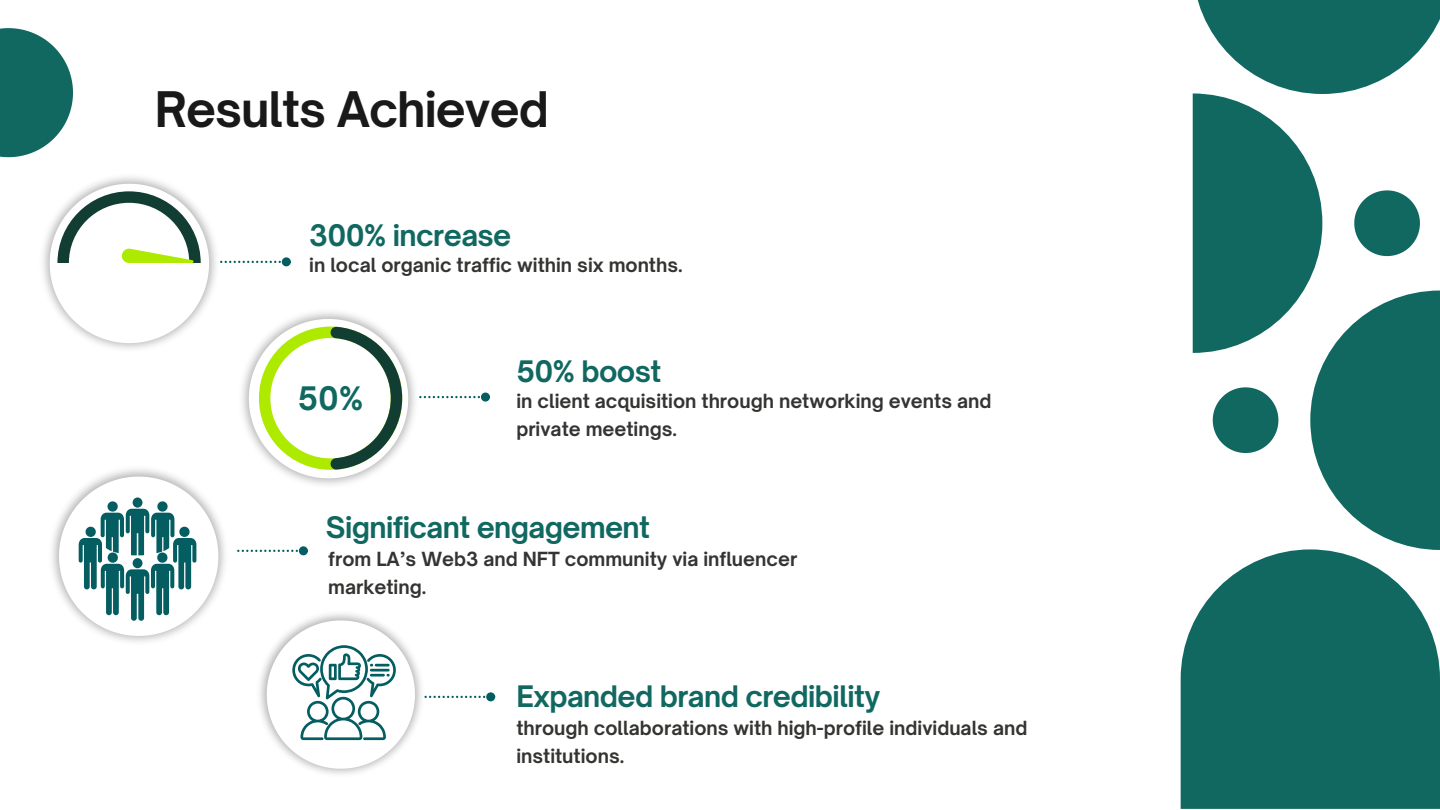
<style>
.page{position:relative;width:1440px;height:810px;background:#fff}
.page>*{position:absolute;margin:0;border:0;box-sizing:border-box;transform-origin:0 0}
.t1{font:700 46.9px "Open Sauce One";letter-spacing:-.02em;color:#191919}
.t2{font:700 31px "Open Sauce One";color:#106861}
.t3{font:700 28.4px "Open Sauce One";letter-spacing:-.02em;color:#106861}
.t4{font:700 18.7px/27.8px "Open Sauce One";color:#343432}
</style>
<div class="page">
<svg style="left:1181px;top:550px;width:259px;height:259px;background:#297771"></svg>
<svg style="left:220px;top:261px;width:61px;height:2px"></svg>
<div style="left:283px;top:259px;width:7px;height:6px;background:#035d61;border-radius:50%"></div>
<div style="left:282px;top:257px;width:9px;height:9px;border:2px solid #035d61;border-radius:50%"></div>
<svg style="left:50px;top:184px;width:159px;height:159px"></svg>
<svg style="left:249px;top:319px;width:159px;height:159px"></svg>
<svg style="left:0;top:28px;width:73px;height:129px"></svg>
<svg style="left:419px;top:396px;width:61px;height:2px"></svg>
<div style="left:482px;top:394px;width:7px;height:6px;background:#035d61;border-radius:50%"></div>
<div style="left:481px;top:393px;width:9px;height:9px;border:2px solid #035d61;border-radius:50%"></div>
<img style="left:52px;top:469px;width:173px;height:173px">
<svg style="left:59px;top:477px;width:159px;height:159px"></svg>
<svg style="left:237px;top:550px;width:61px;height:2px"></svg>
<div style="left:300px;top:547px;width:7px;height:7px;background:#035d61;border-radius:50%"></div>
<div style="left:299px;top:546px;width:9px;height:9px;border:2px solid #035d61;border-radius:50%"></div>
<svg style="left:267px;top:620px;width:148px;height:149px"></svg>
<svg style="left:425px;top:696px;width:60px;height:2px"></svg>
<div style="left:487px;top:694px;width:7px;height:6px;background:#035d61;border-radius:50%"></div>
<div style="left:486px;top:692px;width:9px;height:9px;border:2px solid #035d61;border-radius:50%"></div>
<svg style="left:1193px;top:0;width:247px;height:550px"></svg>
<p class="t1" style="left:155px;top:80px;width:396px">Results Achieved</p>
<h1 class="t3" style="left:309px;top:217px;width:204px">300% increase</h1>
<p class="t4" style="left:309px;top:251px;width:375px">in local organic traffic within six months.</p>
<h2 class="t2" style="left:298px;top:379px;width:67px">50%</h2>
<p class="t3" style="left:516px;top:353px;width:147px">50% boost</p>
<h2 class="t4" style="left:516px;top:387px;width:477px">in client acquisition through networking events and private meetings.</h2>
<p class="t3" style="left:326px;top:509px;width:326px">Significant engagement</p>
<p class="t4" style="left:328px;top:545px;width:471px">from LA’s Web3 and NFT community via influencer marketing.</p>
<p class="t3" style="left:516px;top:678px;width:366px">Expanded brand credibility</p>
<p class="t4" style="left:516px;top:714px;width:513px">through collaborations with high-profile individuals and institutions.</p>
</div>
